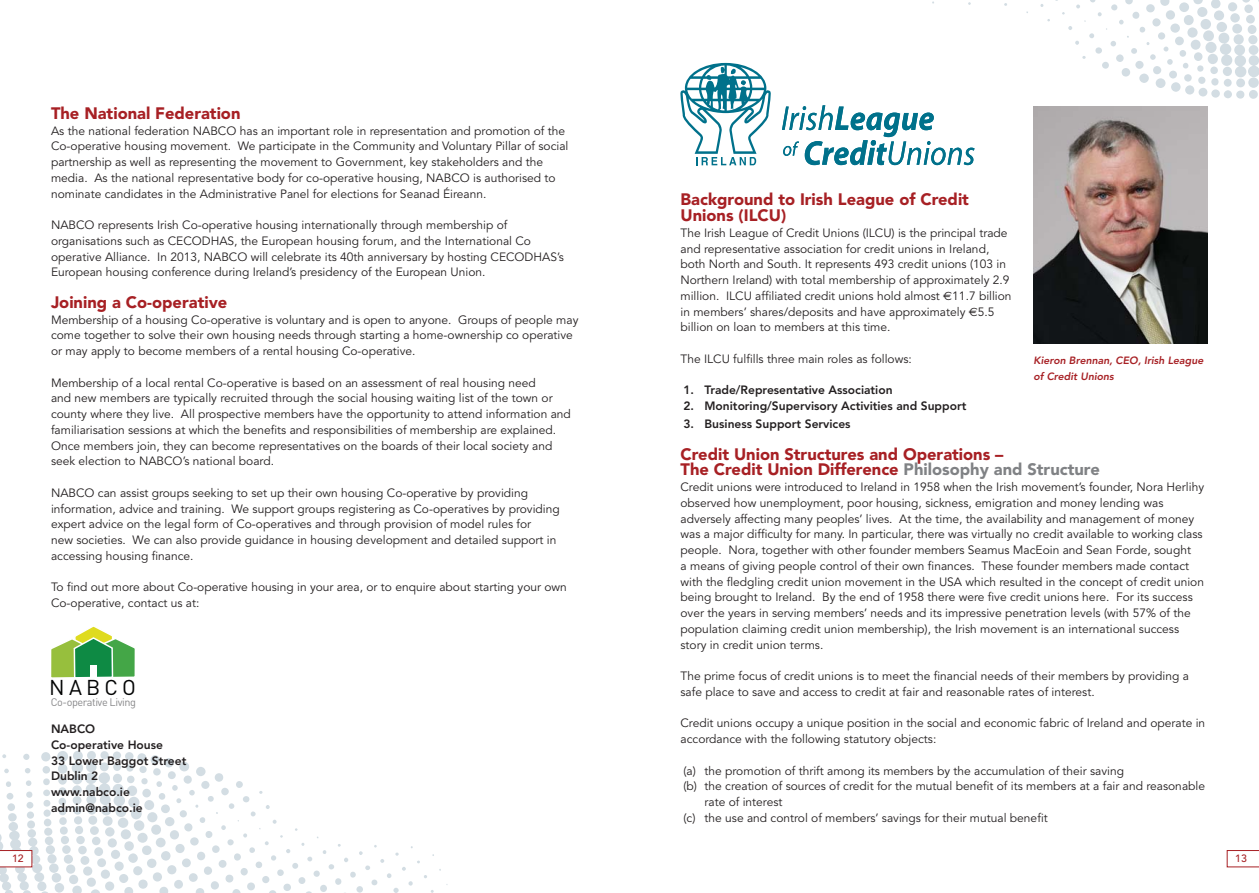
<style>
.page{position:relative;width:1259px;height:893px;background:#fff}
.page>*{position:absolute;margin:0;border:0;box-sizing:border-box;transform-origin:0 0}
.t1{font:21.15px "DIN";letter-spacing:.2em;color:#020303}
.t2{font:900 16.5px/15.8px "Avenir";color:#a72024}
.t3{font:12px/15.8px "Avenir";color:#231f20}
.t4{font:800 12px/15.8px "Avenir";color:#231f20}
.t5{font:10.8px "DIN";letter-spacing:-.04em;color:#88888a}
.t6{font:italic 800 10.5px/15.8px "Avenir";color:#a72024}
.t7{font:500 10.5px "Avenir";color:#a72024}
.s1{font-family:"Euro Sans"}
.s2{color:#808285}
</style>
<div class="page">
<svg style="left:0;top:751px;width:447px;height:142px"></svg>
<svg style="left:0;top:850px;width:32px;height:17px"></svg>
<svg style="left:932px;top:0;width:327px;height:99px"></svg>
<svg style="left:1226px;top:850px;width:33px;height:17px"></svg>
<svg style="left:782px;top:105px;width:192px;height:60px"></svg>
<svg style="left:680px;top:63px;width:91px;height:102px"></svg>
<svg style="left:51px;top:626px;width:84px;height:52px"></svg>
<div style="left:90px;top:665px;width:7px;height:13px;background:#fff"></div>
<img style="left:1033px;top:106px;width:175px;height:237px">
<h2 class="t2" style="left:51px;top:107px;width:191px">The National Federation</h2>
<p class="t3" style="left:51px;top:124px;width:519px">As the national federation NABCO has an important role in representation and promotion of the Co-operative housing movement. We participate in the Community and Voluntary Pillar of social partnership as well as representing the movement to Government, key stakeholders and the media. As the national representative body for co-operative housing, NABCO is authorised to nominate candidates in the Administrative Panel for elections for Seanad Éireann.</p>
<p class="t3" style="left:51px;top:218px;width:514px">NABCO represents Irish Co-operative housing internationally through membership of organisations such as CECODHAS, the European housing forum, and the International Co operative Alliance. In 2013, NABCO will celebrate its 40th anniversary by hosting CECODHAS’s European housing conference during Ireland’s presidency of the European Union.</p>
<h2 class="t2" style="left:51px;top:296px;width:178px">Joining a Co-operative</h2>
<p class="t3" style="left:51px;top:313px;width:529px">Membership of a housing Co-operative is voluntary and is open to anyone. Groups of people may come together to solve their own housing needs through starting a home-ownership co operative or may apply to become members of a rental housing Co-operative.</p>
<p class="t3" style="left:51px;top:376px;width:521px">Membership of a local rental Co-operative is based on an assessment of real housing need<br>and new members are typically recruited through the social housing waiting list of the town or county where they live. All prospective members have the opportunity to attend information and familiarisation sessions at which the benefits and responsibilities of membership are explained.<br>Once members join, they can become representatives on the boards of their local society and seek election to NABCO’s national board.</p>
<p class="t3" style="left:51px;top:486px;width:510px">NABCO can assist groups seeking to set up their own housing Co-operative by providing information, advice and training. We support groups registering as Co-operatives by providing expert advice on the legal form of Co-operatives and through provision of model rules for<br>new societies. We can also provide guidance in housing development and detailed support in accessing housing finance.</p>
<p class="t3" style="left:51px;top:581px;width:517px">To find out more about Co-operative housing in your area, or to enquire about starting your own<br>Co-operative, contact us at:</p>
<h1 class="t1" style="left:49px;top:675px;width:88px">NABCO</h1>
<p class="t5" style="left:51px;top:696px;width:87px">Co-operative Living</p>
<p class="t4" style="left:51px;top:722px;width:137px">NABCO<br>Co-operative House<br>33 Lower Baggot Street<br>Dublin 2<br>www.nabco.ie admin@nabco.ie</p>
<h2 class="t2" style="left:680px;top:193px;width:290px">Background to Irish League of Credit<br>Unions (ILCU)</h2>
<p class="t3" style="left:680px;top:226px;width:333px">The Irish League of Credit Unions (ILCU) is the principal trade and representative association for credit unions in Ireland, both North and South. It represents 493 credit unions (103 in Northern Ireland) with total membership of approximately 2.9 million. ILCU affiliated credit unions hold almost <span class="s1">€</span>11.7 billion in members’ shares/deposits and have approximately <span class="s1">€</span>5.5 billion on loan to members at this time.</p>
<p class="t3" style="left:680px;top:352px;width:233px">The ILCU fulfills three main roles as follows:</p>
<p class="t4" style="left:683px;top:383px;width:211px">1. Trade/Representative Association</p>
<p class="t4" style="left:683px;top:399px;width:284px">2. Monitoring/Supervisory Activities and Support</p>
<p class="t4" style="left:683px;top:417px;width:168px">3. Business Support Services</p>
<h2 class="t2" style="left:680px;top:447px;width:421px">Credit Union Structures and Operations –<br>The Credit Union Difference <span class="s2">Philosophy and Structure</span></h2>
<p class="t3" style="left:680px;top:480px;width:525px">Credit unions were introduced to Ireland in 1958 when the Irish movement’s founder, Nora Herlihy observed how unemployment, poor housing, sickness, emigration and money lending was adversely affecting many peoples’ lives. At the time, the availability and management of money was a major difficulty for many. In particular, there was virtually no credit available to working class people. Nora, together with other founder members Seamus MacEoin and Sean Forde, sought<br>a means of giving people control of their own finances. These founder members made contact with the fledgling credit union movement in the USA which resulted in the concept of credit union being brought to Ireland. By the end of 1958 there were five credit unions here. For its success over the years in serving members’ needs and its impressive penetration levels (with 57% of the population claiming credit union membership), the Irish movement is an international success story in credit union terms.</p>
<p class="t3" style="left:680px;top:669px;width:510px">The prime focus of credit unions is to meet the financial needs of their members by providing a safe place to save and access to credit at fair and reasonable rates of interest.</p>
<p class="t3" style="left:680px;top:717px;width:526px">Credit unions occupy a unique position in the social and economic fabric of Ireland and operate in accordance with the following statutory objects:</p>
<p class="t3" style="left:683px;top:764px;width:442px">(a) the promotion of thrift among its members by the accumulation of their saving</p>
<p class="t3" style="left:683px;top:780px;width:523px">(b) the creation of sources of credit for the mutual benefit of its members at a fair and reasonable</p>
<p class="t3" style="left:704px;top:795px;width:79px">rate of interest</p>
<p class="t3" style="left:683px;top:811px;width:366px">(c) the use and control of members’ savings for their mutual benefit</p>
<p class="t6" style="left:1033px;top:353px;width:171px">Kieron Brennan, CEO, Irish League of Credit Unions</p>
<p class="t7" style="left:12px;top:854px;width:13px">12</p>
<p class="t7" style="left:1235px;top:854px;width:13px">13</p>
</div>
